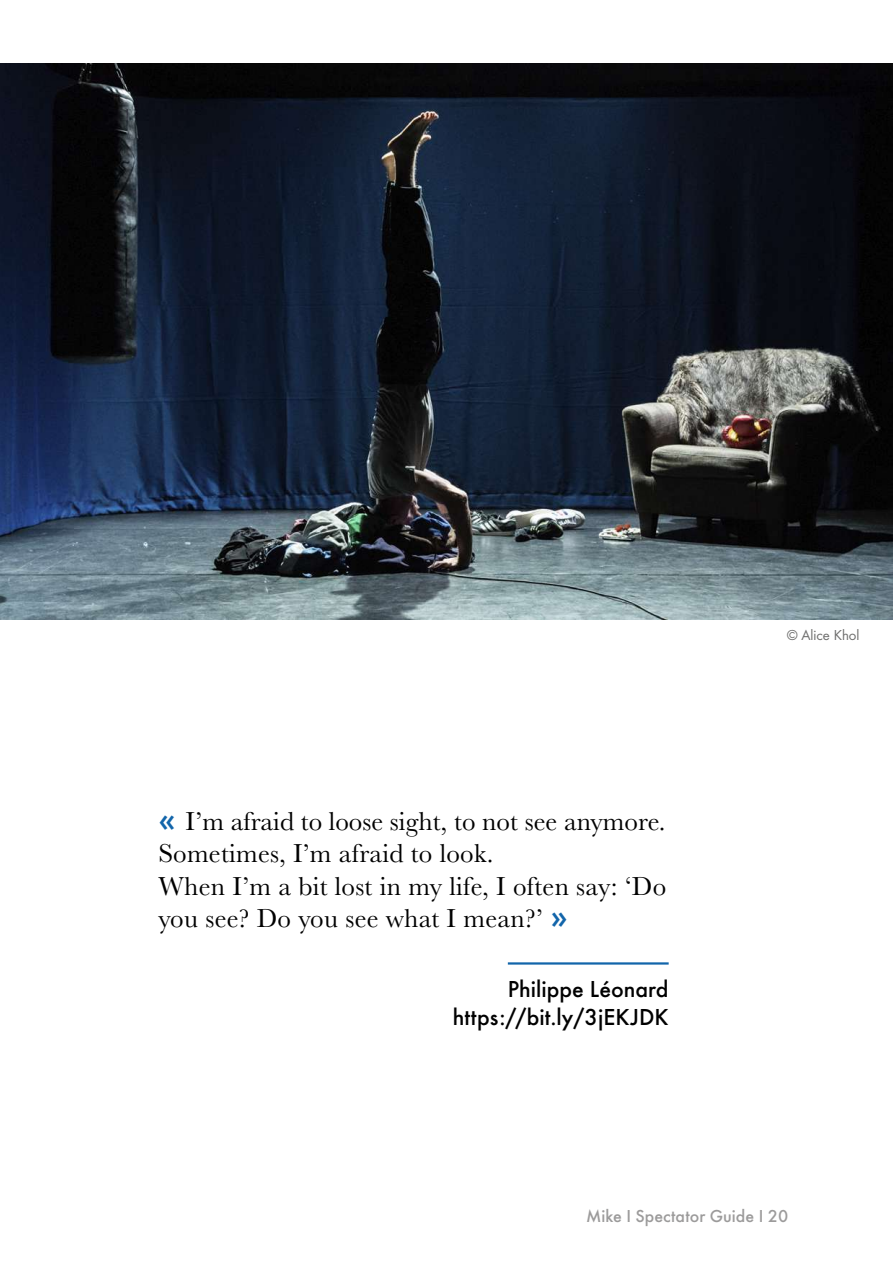
<style>
.page{position:relative;width:893px;height:1263px;background:#fff}
.page>*{position:absolute;margin:0;border:0;box-sizing:border-box;transform-origin:0 0}
.t1{font:27px/32.4px "Baskerville";letter-spacing:.01em;color:#000}
.t2{font:500 24px/28.8px "Futura";color:#000;text-align:right}
.t3{font:500 18px "Futura";color:#9c9b9b}
.t4{font:15px "Futura Boo";color:#6f6f6e}
.s1{font-family:"Futura Dem";font-size:33.75px;color:#1265aa}
</style>
<div class="page">
<hr style="left:508px;top:962px;width:161px;height:2px;background:#1265aa">
<img style="left:0;top:64px;width:893px;height:555px">
<p class="t1" style="left:158px;top:805px;width:509px"><span class="s1">«</span> I’m afraid to loose sight, to not see anymore.<br>Sometimes, I’m afraid to look.<br>When I’m a bit lost in my life, I often say: ‘Do you see? Do you see what I mean?’ <span class="s1">»</span></p>
<p class="t2" style="left:453px;top:972px;width:217px">Philippe Léonard https://bit.ly/3jEKJDK</p>
<p class="t4" style="left:787px;top:625px;width:74px">© Alice Khol</p>
<p class="t3" style="left:586px;top:1203px;width:204px">Mike I Spectator Guide I 20</p>
</div>
